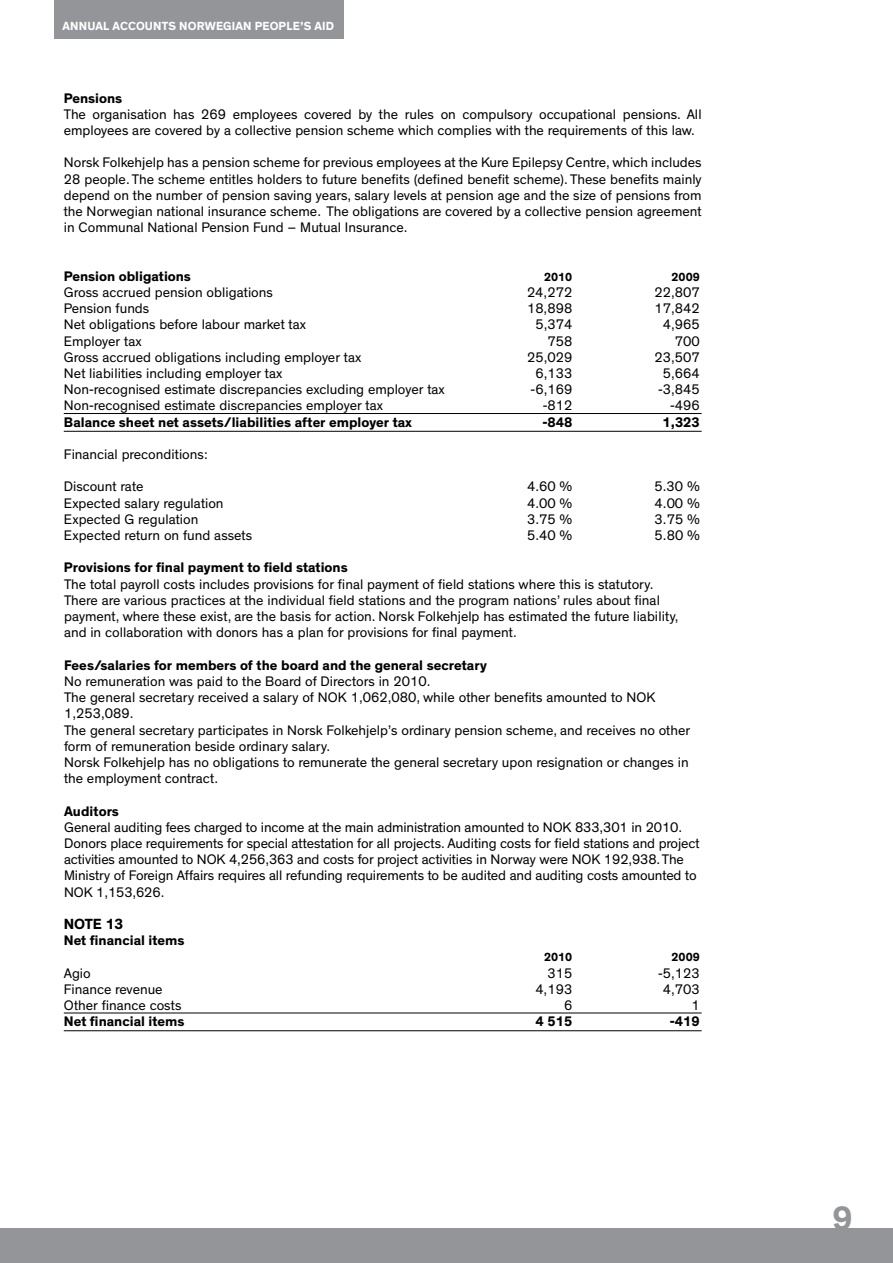
<style>
.page{position:relative;width:893px;height:1263px;background:#fff}
.page>*{position:absolute;margin:0;border:0;box-sizing:border-box;transform-origin:0 0}
.t1{font:700 34.5px "Theinhardt";color:#939598}
.t2{font:700 15px "Theinhardt";color:#000}
.t3{font:14.1px/16.2px "Theinhardt";color:#000}
.t4{font:700 14.1px "Theinhardt";color:#000}
.t5{font:700 12px "Theinhardt";letter-spacing:.015em;color:#fff}
.t6{font:700 12px "Theinhardt";color:#000}
</style>
<div class="page">
<hr style="left:64px;top:413px;width:638px;height:1px;background:#000">
<hr style="left:64px;top:431px;width:638px;height:1px;background:#000">
<hr style="left:64px;top:1012px;width:638px;height:1px;background:#000">
<hr style="left:64px;top:1030px;width:638px;height:1px;background:#000">
<div style="left:54px;top:0;width:289px;height:38px;background:#939598"></div>
<div style="left:0;top:1229px;width:893px;height:34px;background:#939598"></div>
<p class="t5" style="left:63px;top:18px;width:273px">Annual accounts Norwegian People’s Aid</p>
<p class="t4" style="left:64px;top:89px;width:60px">Pensions</p>
<p class="t3" style="left:64px;top:106px;width:639px">The organisation has 269 employees covered by the rules on compulsory occupational pensions. All employees are covered by a collective pension scheme which complies with the requirements of this law.</p>
<p class="t3" style="left:64px;top:155px;width:639px;text-align:justify">Norsk Folkehjelp has a pension scheme for previous employees at the Kure Epilepsy Centre, which includes 28 people. The scheme entitles holders to future benefits (defined benefit scheme). These benefits mainly depend on the number of pension saving years, salary levels at pension age and the size of pensions from the Norwegian national insurance scheme. The obligations are covered by a collective pension agreement in Communal National Pension Fund – Mutual Insurance.</p>
<p class="t4" style="left:64px;top:267px;width:129px">Pension obligations</p>
<p class="t6" style="left:544px;top:269px;width:30px">2010</p>
<p class="t6" style="left:671px;top:269px;width:30px">2009</p>
<p class="t3" style="left:64px;top:285px;width:211px">Gross accrued pension obligations</p>
<p class="t3" style="left:527px;top:285px;width:47px">24,272</p>
<p class="t3" style="left:654px;top:285px;width:47px">22,807</p>
<p class="t3" style="left:64px;top:301px;width:87px">Pension funds</p>
<p class="t3" style="left:527px;top:301px;width:47px">18,898</p>
<p class="t3" style="left:654px;top:301px;width:47px">17,842</p>
<p class="t3" style="left:64px;top:317px;width:244px">Net obligations before labour market tax</p>
<p class="t3" style="left:535px;top:317px;width:39px">5,374</p>
<p class="t3" style="left:663px;top:317px;width:39px">4,965</p>
<p class="t3" style="left:64px;top:333px;width:79px">Employer tax</p>
<p class="t3" style="left:547px;top:333px;width:26px">758</p>
<p class="t3" style="left:675px;top:333px;width:26px">700</p>
<p class="t3" style="left:64px;top:349px;width:299px">Gross accrued obligations including employer tax</p>
<p class="t3" style="left:527px;top:349px;width:47px">25,029</p>
<p class="t3" style="left:655px;top:349px;width:47px">23,507</p>
<p class="t3" style="left:64px;top:366px;width:220px">Net liabilities including employer tax</p>
<p class="t3" style="left:535px;top:366px;width:39px">6,133</p>
<p class="t3" style="left:663px;top:366px;width:39px">5,664</p>
<p class="t3" style="left:64px;top:382px;width:382px">Non-recognised estimate discrepancies excluding employer tax</p>
<p class="t3" style="left:531px;top:382px;width:43px">-6,169</p>
<p class="t3" style="left:658px;top:382px;width:43px">-3,845</p>
<p class="t3" style="left:64px;top:398px;width:321px">Non-recognised estimate discrepancies employer tax</p>
<p class="t3" style="left:543px;top:398px;width:31px">-812</p>
<p class="t3" style="left:670px;top:398px;width:31px">-496</p>
<p class="t4" style="left:64px;top:413px;width:350px">Balance sheet net assets/liabilities after employer tax</p>
<p class="t4" style="left:542px;top:413px;width:32px">-848</p>
<p class="t4" style="left:662px;top:413px;width:39px">1,323</p>
<p class="t3" style="left:64px;top:447px;width:146px">Financial preconditions:</p>
<p class="t3" style="left:64px;top:479px;width:81px">Discount rate</p>
<p class="t3" style="left:527px;top:479px;width:47px">4.60 %</p>
<p class="t3" style="left:655px;top:479px;width:47px">5.30 %</p>
<p class="t3" style="left:64px;top:495px;width:161px">Expected salary regulation</p>
<p class="t3" style="left:527px;top:495px;width:47px">4.00 %</p>
<p class="t3" style="left:655px;top:495px;width:47px">4.00 %</p>
<p class="t3" style="left:64px;top:511px;width:136px">Expected G regulation</p>
<p class="t3" style="left:527px;top:511px;width:47px">3.75 %</p>
<p class="t3" style="left:655px;top:511px;width:47px">3.75 %</p>
<p class="t3" style="left:64px;top:528px;width:190px">Expected return on fund assets</p>
<p class="t3" style="left:527px;top:528px;width:47px">5.40 %</p>
<p class="t3" style="left:655px;top:528px;width:47px">5.80 %</p>
<p class="t4" style="left:64px;top:559px;width:285px">Provisions for final payment to field stations</p>
<p class="t3" style="left:64px;top:576px;width:616px">The total payroll costs includes provisions for final payment of field stations where this is statutory.<br>There are various practices at the individual field stations and the program nations’ rules about final payment, where these exist, are the basis for action. Norsk Folkehjelp has estimated the future liability, and in collaboration with donors has a plan for provisions for final payment.</p>
<p class="t4" style="left:64px;top:656px;width:424px">Fees/salaries for members of the board and the general secretary</p>
<p class="t3" style="left:64px;top:673px;width:628px">No remuneration was paid to the Board of Directors in 2010.<br>The general secretary received a salary of NOK 1,062,080, while other benefits amounted to NOK 1,253,089.<br>The general secretary participates in Norsk Folkehjelp’s ordinary pension scheme, and receives no other form of remuneration beside ordinary salary.<br>Norsk Folkehjelp has no obligations to remunerate the general secretary upon resignation or changes in the employment contract.</p>
<p class="t4" style="left:64px;top:802px;width:56px">Auditors</p>
<p class="t3" style="left:64px;top:819px;width:637px">General auditing fees charged to income at the main administration amounted to NOK 833,301 in 2010.<br>Donors place requirements for special attestation for all projects. Auditing costs for field stations and project activities amounted to NOK 4,256,363 and costs for project activities in Norway were NOK 192,938. The Ministry of Foreign Affairs requires all refunding requirements to be audited and auditing costs amounted to NOK 1,153,626.</p>
<p class="t2" style="left:64px;top:914px;width:11px">NOTE</p>
<p class="t2" style="left:106px;top:914px;width:19px">13</p>
<p class="t4" style="left:64px;top:932px;width:122px">Net financial items</p>
<p class="t6" style="left:544px;top:950px;width:30px">2010</p>
<p class="t6" style="left:671px;top:950px;width:30px">2009</p>
<p class="t3" style="left:64px;top:965px;width:29px">Agio</p>
<p class="t3" style="left:547px;top:965px;width:26px">315</p>
<p class="t3" style="left:658px;top:965px;width:43px">-5,123</p>
<p class="t3" style="left:64px;top:981px;width:100px">Finance revenue</p>
<p class="t3" style="left:535px;top:981px;width:39px">4,193</p>
<p class="t3" style="left:663px;top:981px;width:39px">4,703</p>
<p class="t3" style="left:64px;top:997px;width:119px">Other finance costs</p>
<p class="t3" style="left:564px;top:997px;width:10px">6</p>
<p class="t3" style="left:691px;top:997px;width:10px">1</p>
<p class="t4" style="left:64px;top:1013px;width:122px">Net financial items</p>
<p class="t4" style="left:536px;top:1013px;width:38px">4 515</p>
<p class="t4" style="left:670px;top:1013px;width:32px">-419</p>
<h1 class="t1" style="left:833px;top:1197px;width:22px">9</h1>
</div>
